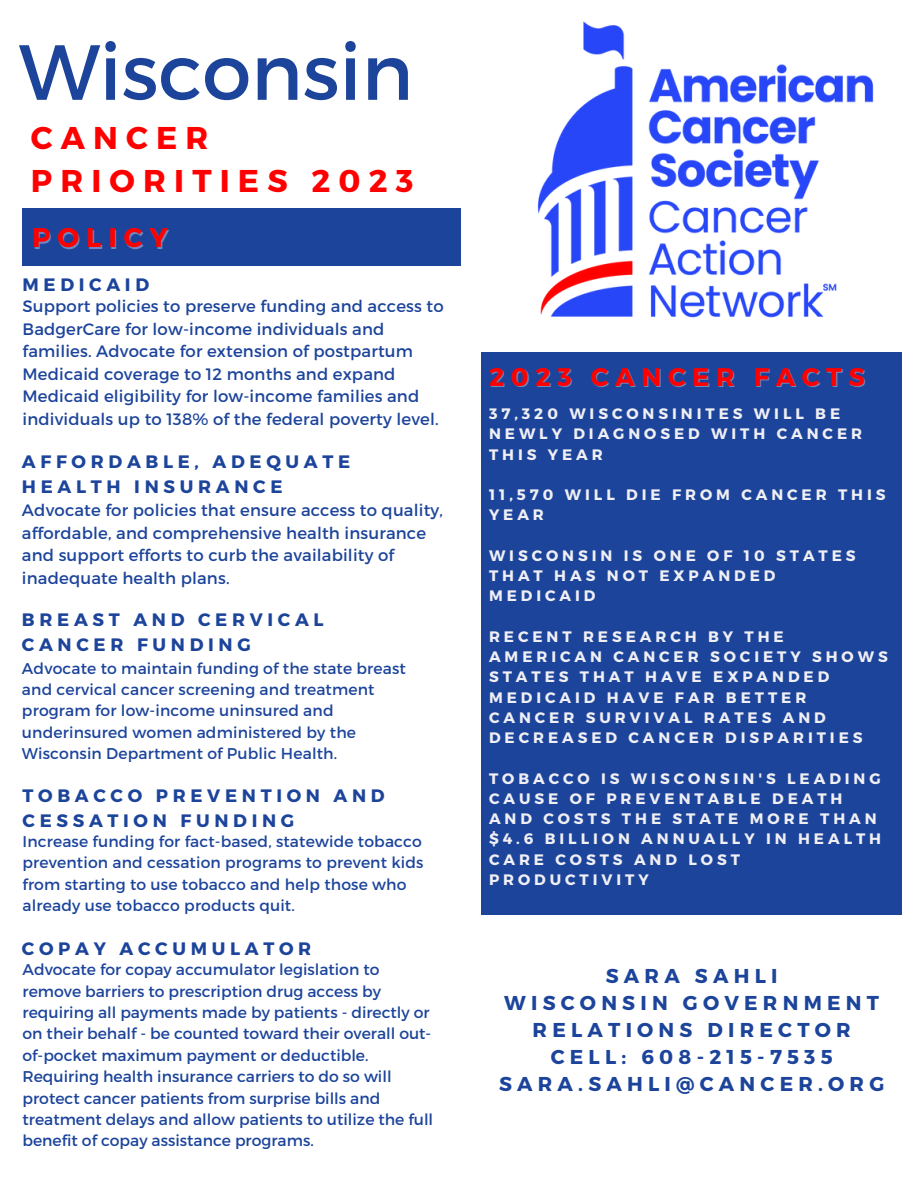
<style>
.page{position:relative;width:918px;height:1188px;background:#fff}
.page>*{position:absolute;margin:0;border:0;box-sizing:border-box;transform-origin:0 0}
.t1{font:78px "Montserrat";color:#1c449b}
.t2{font:700 31.5px/43.8px "Montserrat";letter-spacing:.26em;color:#f00}
.t3{font:700 27px "Montserrat";letter-spacing:.26em;color:#f00}
.t4{font:700 25.5px "Montserrat";letter-spacing:.26em;color:#f00}
.t5{font:700 20.1px/27px "Montserrat";letter-spacing:.26em;color:#1c449b;text-align:center}
.t6{font:700 18px/24.8px "Montserrat";letter-spacing:.26em;color:#1c449b}
.t7{font:16.5px/22.5px "Montserrat";letter-spacing:.01em;color:#1c449b}
.t8{font:15.6px/21.3px "Montserrat";color:#1c449b}
.t9{font:700 15.15px/20.2px "Montserrat";letter-spacing:.26em;color:#efeff4}
</style>
<div class="page">
<div style="left:23px;top:208px;width:438px;height:58px;background:#1c449b"></div>
<div style="left:482px;top:352px;width:420px;height:563px;background:#1c449b"></div>
<img style="left:537px;top:21px;width:337px;height:297px">
<h1 class="t1" style="left:19px;top:21px;width:396px">Wisconsin</h1>
<h2 class="t2" style="left:31px;top:114px;width:384px">CANCER<br>PRIORITIES 2023</h2>
<h3 class="t3" style="left:32px;top:220px;width:137px">POLICY</h3>
<p class="t6" style="left:23px;top:271px;width:128px">MEDICAID</p>
<p class="t7" style="left:23px;top:294px;width:423px">Support policies to preserve funding and access to BadgerCare for low-income individuals and families. Advocate for extension of postpartum Medicaid coverage to 12 months and expand Medicaid eligibility for low-income families and individuals up to 138% of the federal poverty level.</p>
<p class="t6" style="left:22px;top:448px;width:330px">AFFORDABLE, ADEQUATE<br>HEALTH INSURANCE</p>
<p class="t7" style="left:22px;top:498px;width:423px">Advocate for policies that ensure access to quality, affordable, and comprehensive health insurance and support efforts to curb the availability of inadequate health plans.</p>
<p class="t6" style="left:22px;top:607px;width:303px">BREAST AND CERVICAL<br>CANCER FUNDING</p>
<p class="t8" style="left:22px;top:657px;width:385px">Advocate to maintain funding of the state breast and cervical cancer screening and treatment program for low-income uninsured and underinsured women administered by the Wisconsin Department of Public Health.</p>
<p class="t6" style="left:23px;top:782px;width:364px">TOBACCO PREVENTION AND<br>CESSATION FUNDING</p>
<p class="t8" style="left:23px;top:830px;width:402px">Increase funding for fact-based, statewide tobacco prevention and cessation programs to prevent kids from starting to use tobacco and help those who already use tobacco products quit.</p>
<p class="t6" style="left:22px;top:935px;width:291px">COPAY ACCUMULATOR</p>
<p class="t8" style="left:23px;top:958px;width:412px">Advocate for copay accumulator legislation to remove barriers to prescription drug access by requiring all payments made by patients - directly or on their behalf - be counted toward their overall out&shy;of-pocket maximum payment or deductible.<br>Requiring health insurance carriers to do so will protect cancer patients from surprise bills and treatment delays and allow patients to utilize the full benefit of copay assistance programs.</p>
<h3 class="t4" style="left:489px;top:360px;width:377px">2023 CANCER FACTS</h3>
<p class="t9" style="left:489px;top:403px;width:375px">37,320 WISCONSINITES WILL BE<br>NEWLY DIAGNOSED WITH CANCER<br>THIS YEAR</p>
<p class="t9" style="left:489px;top:484px;width:398px">11,570 WILL DIE FROM CANCER THIS<br>YEAR</p>
<p class="t9" style="left:489px;top:545px;width:368px">WISCONSIN IS ONE OF 10 STATES<br>THAT HAS NOT EXPANDED<br>MEDICAID</p>
<p class="t9" style="left:489px;top:626px;width:400px">RECENT RESEARCH BY THE<br>AMERICAN CANCER SOCIETY SHOWS<br>STATES THAT HAVE EXPANDED<br>MEDICAID HAVE FAR BETTER<br>CANCER SURVIVAL RATES AND<br>DECREASED CANCER DISPARITIES</p>
<p class="t9" style="left:489px;top:767px;width:394px">TOBACCO IS WISCONSIN'S LEADING<br>CAUSE OF PREVENTABLE DEATH<br>AND COSTS THE STATE MORE THAN $4.6 BILLION ANNUALLY IN HEALTH<br>CARE COSTS AND LOST<br>PRODUCTIVITY</p>
<p class="t5" style="left:499px;top:962px;width:387px">SARA SAHLI<br>WISCONSIN GOVERNMENT<br>RELATIONS DIRECTOR<br>CELL: 608-215-7535<br>SARA.SAHLI@CANCER.ORG</p>
</div>
